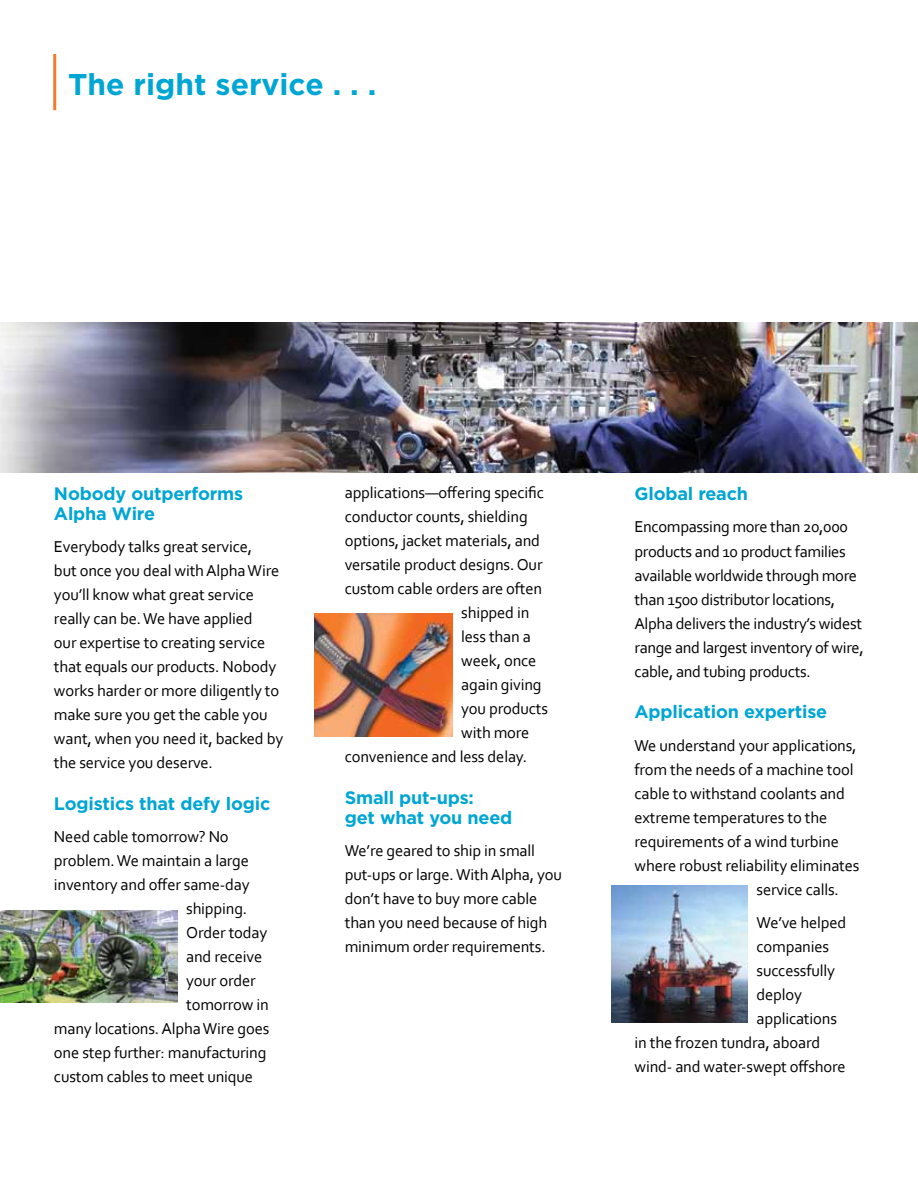
<style>
.page{position:relative;width:918px;height:1188px;background:#fff}
.page>*{position:absolute;margin:0;border:0;box-sizing:border-box;transform-origin:0 0}
.t1{font:700 30px "Gotham";color:#00a6d3}
.t2{font:700 18px/19.5px "Gotham";letter-spacing:-.01em;color:#00a6d3}
.t3{font:16.5px/24px "Corbel";letter-spacing:-.01em;color:#000}
</style>
<div class="page">
<img style="left:0;top:322px;width:918px;height:150px">
<hr style="left:53px;top:54px;width:3px;height:56px;background:#f47b29">
<img style="left:314px;top:614px;width:138px;height:122px">
<img style="left:611px;top:885px;width:137px;height:138px">
<img style="left:0;top:910px;width:177px;height:92px">
<h1 class="t1" style="left:68px;top:66px;width:310px">The right service . . .</h1>
<p class="t2" style="left:54px;top:484px;width:191px">Nobody outperforms<br>Alpha Wire</p>
<p class="t3" style="left:54px;top:534px;width:231px">Everybody talks great service,<br>but once you deal with Alpha Wire you’ll know what great service really can be. We have applied<br>our expertise to creating service that equals our products. Nobody works harder or more diligently to make sure you get the cable you want, when you need it, backed by the service you deserve.</p>
<p class="t2" style="left:54px;top:794px;width:218px">Logistics that defy logic</p>
<p class="t3" style="left:54px;top:824px;width:176px">Need cable tomorrow? No</p>
<p class="t3" style="left:54px;top:848px;width:197px">problem. We maintain a large</p>
<p class="t3" style="left:54px;top:872px;width:197px">inventory and offer same-day</p>
<p class="t3" style="left:186px;top:896px;width:63px">shipping.</p>
<p class="t3" style="left:186px;top:920px;width:83px">Order today</p>
<p class="t3" style="left:186px;top:944px;width:78px">and receive</p>
<p class="t3" style="left:186px;top:968px;width:71px">your order</p>
<p class="t3" style="left:186px;top:992px;width:84px">tomorrow in</p>
<p class="t3" style="left:54px;top:1016px;width:217px">many locations. Alpha Wire goes</p>
<p class="t3" style="left:54px;top:1040px;width:214px">one step further: manufacturing</p>
<p class="t3" style="left:54px;top:1064px;width:201px">custom cables to meet unique</p>
<p class="t3" style="left:345px;top:480px;width:201px">applications—offering specific</p>
<p class="t3" style="left:345px;top:504px;width:185px">conductor counts, shielding</p>
<p class="t3" style="left:345px;top:528px;width:197px">options, jacket materials, and</p>
<p class="t3" style="left:345px;top:553px;width:199px">versatile product designs. Our</p>
<p class="t3" style="left:345px;top:577px;width:199px">custom cable orders are often</p>
<p class="t3" style="left:461px;top:601px;width:70px">shipped in</p>
<p class="t3" style="left:461px;top:625px;width:71px">less than a</p>
<p class="t3" style="left:461px;top:649px;width:77px">week, once</p>
<p class="t3" style="left:461px;top:673px;width:82px">again giving</p>
<p class="t3" style="left:461px;top:697px;width:88px">you products</p>
<p class="t3" style="left:461px;top:721px;width:70px">with more</p>
<p class="t3" style="left:345px;top:745px;width:184px">convenience and less delay.</p>
<p class="t2" style="left:345px;top:788px;width:169px">Small put-ups:<br>get what you need</p>
<p class="t3" style="left:345px;top:838px;width:219px">We’re geared to ship in small put-ups or large. With Alpha, you don’t have to buy more cable than you need because of high minimum order requirements.</p>
<p class="t2" style="left:634px;top:484px;width:115px">Global reach</p>
<p class="t3" style="left:634px;top:515px;width:231px">Encompassing more than 20,000 products and 10 product families available worldwide through more than 1500 distributor locations, Alpha delivers the industry’s widest range and largest inventory of wire, cable, and tubing products.</p>
<p class="t2" style="left:634px;top:702px;width:194px">Application expertise</p>
<p class="t3" style="left:634px;top:733px;width:224px">We understand your applications,</p>
<p class="t3" style="left:634px;top:757px;width:221px">from the needs of a machine tool</p>
<p class="t3" style="left:634px;top:781px;width:212px">cable to withstand coolants and</p>
<p class="t3" style="left:634px;top:805px;width:194px">extreme temperatures to the</p>
<p class="t3" style="left:634px;top:829px;width:206px">requirements of a wind turbine</p>
<p class="t3" style="left:634px;top:853px;width:227px">where robust reliability eliminates</p>
<p class="t3" style="left:757px;top:877px;width:84px">service calls.</p>
<p class="t3" style="left:757px;top:910px;width:91px">We’ve helped</p>
<p class="t3" style="left:757px;top:934px;width:74px">companies</p>
<p class="t3" style="left:757px;top:958px;width:80px">successfully</p>
<p class="t3" style="left:757px;top:982px;width:47px">deploy</p>
<p class="t3" style="left:757px;top:1006px;width:82px">applications</p>
<p class="t3" style="left:634px;top:1030px;width:187px">in the frozen tundra, aboard</p>
<p class="t3" style="left:634px;top:1054px;width:213px">wind- and water-swept offshore</p>
</div>
